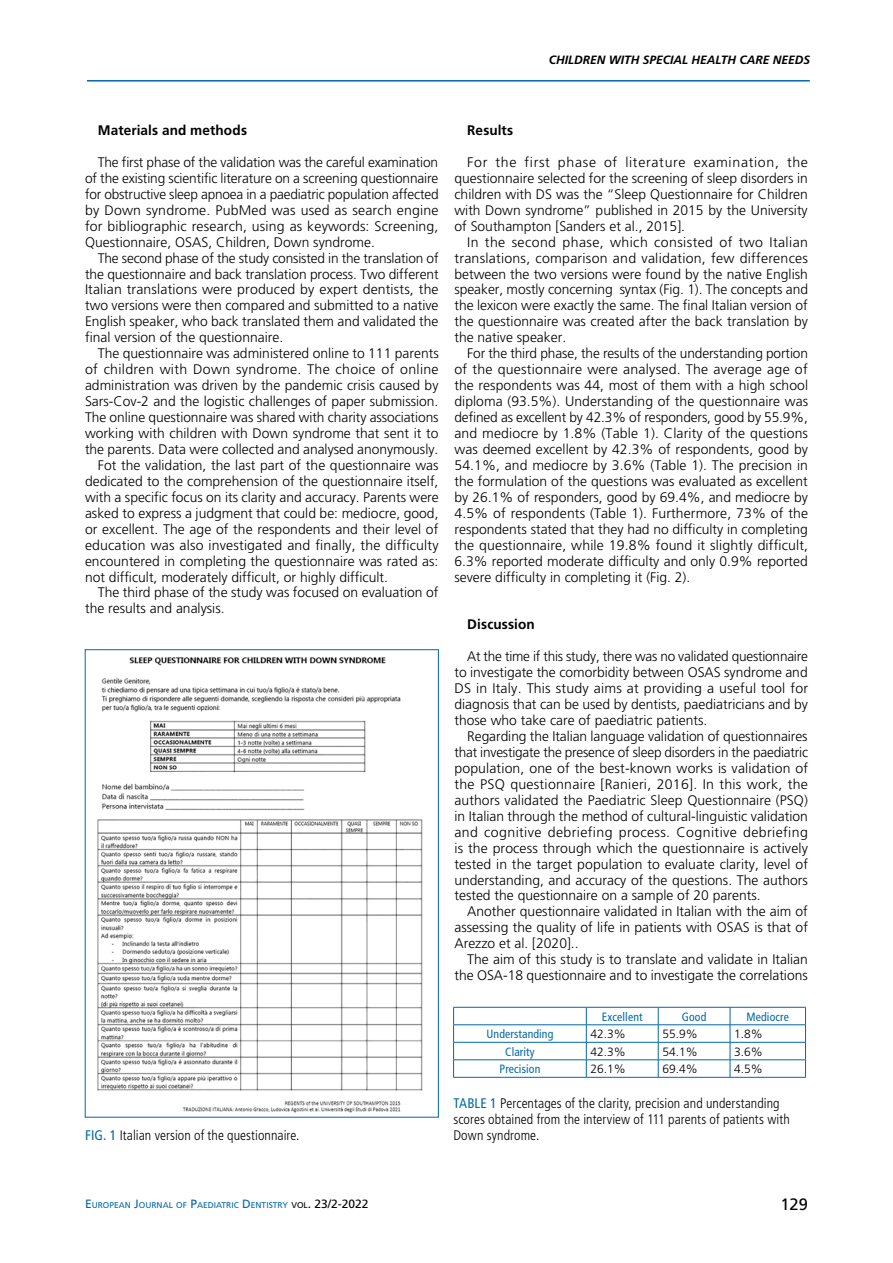
<style>
.page{position:relative;width:893px;height:1263px;background:#fff}
.page>*{position:absolute;margin:0;border:0;box-sizing:border-box;transform-origin:0 0}
.t1{font:16.5px "Frutiger LT Std";color:#000}
.t2{font:300 13.8px/15.9px "Frutiger LT Std";color:#000;text-align:justify}
.t3{font:300 condensed 13.8px/15.9px "Frutiger";letter-spacing:.005em;color:#000}
.t4{font:300 13.8px "Frutiger LT Std";letter-spacing:.02em;color:#000}
.t5{font:700 13.8px "Frutiger LT Std";letter-spacing:.01em;color:#000}
.t6{font:condensed 12px "Frutiger LT Std";letter-spacing:.01em;color:#0068a9}
.t7{font:300 12px "Frutiger LT Std";color:#000}
.t8{font:italic 700 12px "Frutiger LT Std";color:#000}
.t9{font:8.4px "Frutiger LT Std";color:#0068a9}
.s1{font-weight:400;color:#0068a9}
.s2{font-size:12px}
.s3{color:#000}
.s4{font-size:12px;color:#000}
</style>
<div class="page">
<hr style="left:87px;top:80px;width:723px;height:2px;background:#0068a9">
<img style="left:97px;top:657px;width:326px;height:456px">
<hr style="left:453px;top:1007px;width:133px;height:1px;background:#0068a9">
<hr style="left:586px;top:1007px;width:72px;height:1px;background:#0068a9">
<hr style="left:658px;top:1007px;width:72px;height:1px;background:#0068a9">
<hr style="left:730px;top:1007px;width:76px;height:1px;background:#0068a9">
<hr style="left:453px;top:1024px;width:133px;height:1px;background:#0068a9">
<hr style="left:586px;top:1024px;width:72px;height:1px;background:#0068a9">
<hr style="left:658px;top:1024px;width:72px;height:1px;background:#0068a9">
<hr style="left:730px;top:1024px;width:76px;height:1px;background:#0068a9">
<hr style="left:453px;top:1042px;width:133px;height:1px;background:#0068a9">
<hr style="left:586px;top:1042px;width:72px;height:1px;background:#0068a9">
<hr style="left:658px;top:1042px;width:72px;height:1px;background:#0068a9">
<hr style="left:730px;top:1042px;width:76px;height:1px;background:#0068a9">
<hr style="left:453px;top:1059px;width:133px;height:1px;background:#0068a9">
<svg style="left:453px;top:1007px;width:1px;height:70px"></svg>
<hr style="left:586px;top:1059px;width:72px;height:1px;background:#0068a9">
<svg style="left:586px;top:1007px;width:1px;height:70px"></svg>
<hr style="left:658px;top:1059px;width:72px;height:1px;background:#0068a9">
<svg style="left:658px;top:1007px;width:1px;height:70px"></svg>
<hr style="left:730px;top:1059px;width:76px;height:1px;background:#0068a9">
<svg style="left:730px;top:1007px;width:1px;height:70px"></svg>
<svg style="left:805px;top:1007px;width:1px;height:70px"></svg>
<hr style="left:453px;top:1077px;width:133px;height:1px;background:#0068a9">
<hr style="left:586px;top:1077px;width:72px;height:1px;background:#0068a9">
<hr style="left:658px;top:1077px;width:72px;height:1px;background:#0068a9">
<hr style="left:730px;top:1077px;width:76px;height:1px;background:#0068a9">
<p class="t8" style="left:549px;top:53px;width:263px">CHILDREN WITH SPECIAL HEALTH CARE NEEDS</p>
<p class="t5" style="left:98px;top:122px;width:151px">Materials and methods</p>
<p class="t2" style="left:85px;top:154px;width:355px;text-indent:13px">The first phase of the validation was the careful examination of the existing scientific literature on a screening questionnaire for obstructive sleep apnoea in a paediatric population affected by Down syndrome. PubMed was used as search engine for bibliographic research, using as keywords: Screening, Questionnaire, OSAS, Children, Down syndrome.</p>
<p class="t2" style="left:85px;top:250px;width:355px;text-indent:13px">The second phase of the study consisted in the translation of the questionnaire and back translation process. Two different Italian translations were produced by expert dentists, the two versions were then compared and submitted to a native English speaker, who back translated them and validated the final version of the questionnaire.</p>
<p class="t2" style="left:98px;top:346px;width:342px">The questionnaire was administered online to 111 parents</p>
<p class="t4" style="left:85px;top:362px;width:355px">of children with Down syndrome. The choice of online</p>
<p class="t2" style="left:85px;top:378px;width:355px">administration was driven by the pandemic crisis caused by</p>
<p class="t2" style="left:85px;top:394px;width:355px">Sars-Cov-2 and the logistic challenges of paper submission.</p>
<p class="t2" style="left:85px;top:409px;width:355px">The online questionnaire was shared with charity associations</p>
<p class="t2" style="left:85px;top:425px;width:355px">working with children with Down syndrome that sent it to</p>
<p class="t2" style="left:85px;top:441px;width:355px">the parents. Data were collected and analysed anonymously.</p>
<p class="t2" style="left:98px;top:457px;width:342px">Fot the validation, the last part of the questionnaire was</p>
<p class="t2" style="left:85px;top:473px;width:355px">dedicated to the comprehension of the questionnaire itself,</p>
<p class="t2" style="left:85px;top:489px;width:355px">with a specific focus on its clarity and accuracy. Parents were</p>
<p class="t2" style="left:85px;top:505px;width:355px">asked to express a judgment that could be: mediocre, good,</p>
<p class="t2" style="left:85px;top:521px;width:355px">or excellent. The age of the respondents and their level of</p>
<p class="t2" style="left:85px;top:537px;width:355px">education was also investigated and finally, the difficulty</p>
<p class="t2" style="left:85px;top:553px;width:355px">encountered in completing the questionnaire was rated as:</p>
<p class="t2" style="left:85px;top:569px;width:304px">not difficult, moderately difficult, or highly difficult.</p>
<p class="t2" style="left:98px;top:585px;width:342px">The third phase of the study was focused on evaluation of</p>
<p class="t2" style="left:85px;top:601px;width:141px">the results and analysis.</p>
<p class="t3" style="left:85px;top:1127px;width:216px"><span class="s1">FIG. 1</span> Italian version of the questionnaire.</p>
<p class="t5" style="left:467px;top:122px;width:47px">Results</p>
<p class="t2" style="left:454px;top:154px;width:355px;text-indent:13px">For the first phase of literature examination, the questionnaire selected for the screening of sleep disorders in children with DS was the “Sleep Questionnaire for Children with Down syndrome” published in 2015 by the University of Southampton [Sanders et al., 2015].</p>
<p class="t2" style="left:454px;top:234px;width:355px;text-indent:13px">In the second phase, which consisted of two Italian translations, comparison and validation, few differences between the two versions were found by the native English speaker, mostly concerning syntax (Fig. 1). The concepts and the lexicon were exactly the same. The final Italian version of the questionnaire was created after the back translation by the native speaker.</p>
<p class="t2" style="left:454px;top:346px;width:355px;text-indent:13px">For the third phase, the results of the understanding portion of the questionnaire were analysed. The average age of the respondents was 44, most of them with a high school diploma (93.5%). Understanding of the questionnaire was defined as excellent by 42.3% of responders, good by 55.9%, and mediocre by 1.8% (Table 1). Clarity of the questions was deemed excellent by 42.3% of respondents, good by 54.1%, and mediocre by 3.6% (Table 1). The precision in the formulation of the questions was evaluated as excellent by 26.1% of responders, good by 69.4%, and mediocre by 4.5% of respondents (Table 1). Furthermore, 73% of the respondents stated that they had no difficulty in completing the questionnaire, while 19.8% found it slightly difficult, 6.3% reported moderate difficulty and only 0.9% reported severe difficulty in completing it (Fig. 2).</p>
<p class="t5" style="left:467px;top:616px;width:69px">Discussion</p>
<p class="t2" style="left:454px;top:649px;width:355px;text-indent:13px">At the time if this study, there was no validated questionnaire to investigate the comorbidity between OSAS syndrome and DS in Italy. This study aims at providing a useful tool for diagnosis that can be used by dentists, paediatricians and by those who take care of paediatric patients.</p>
<p class="t2" style="left:454px;top:728px;width:355px;text-indent:13px">Regarding the Italian language validation of questionnaires that investigate the presence of sleep disorders in the paediatric population, one of the best-known works is validation of the PSQ questionnaire [Ranieri, 2016]. In this work, the authors validated the Paediatric Sleep Questionnaire (PSQ) in Italian through the method of cultural-linguistic validation and cognitive debriefing process. Cognitive debriefing is the process through which the questionnaire is actively tested in the target population to evaluate clarity, level of understanding, and accuracy of the questions. The authors tested the questionnaire on a sample of 20 parents.</p>
<p class="t2" style="left:454px;top:904px;width:355px;text-indent:13px">Another questionnaire validated in Italian with the aim of assessing the quality of life in patients with OSAS is that of Arezzo et al. [2020]..</p>
<p class="t2" style="left:454px;top:952px;width:355px;text-align:right">The aim of this study is to translate and validate in Italian the OSA-18 questionnaire and to investigate the correlations</p>
<p class="t6" style="left:602px;top:1009px;width:42px">Excellent</p>
<p class="t6" style="left:682px;top:1009px;width:26px">Good</p>
<p class="t6" style="left:747px;top:1009px;width:44px">Mediocre</p>
<p class="t6" style="left:486px;top:1027px;width:68px">Understanding</p>
<p class="t7" style="left:591px;top:1027px;width:37px">42.3%</p>
<p class="t7" style="left:662px;top:1027px;width:37px">55.9%</p>
<p class="t7" style="left:734px;top:1027px;width:30px">1.8%</p>
<p class="t6" style="left:505px;top:1044px;width:31px">Clarity</p>
<p class="t7" style="left:591px;top:1044px;width:37px">42.3%</p>
<p class="t7" style="left:662px;top:1044px;width:37px">54.1%</p>
<p class="t7" style="left:734px;top:1044px;width:30px">3.6%</p>
<p class="t6" style="left:500px;top:1062px;width:42px">Precision</p>
<p class="t7" style="left:591px;top:1062px;width:37px">26.1%</p>
<p class="t7" style="left:662px;top:1062px;width:37px">69.4%</p>
<p class="t7" style="left:734px;top:1062px;width:30px">4.5%</p>
<p class="t3" style="left:453px;top:1095px;width:338px"><span class="s1">TABLE 1</span> Percentages of the clarity, precision and understanding scores obtained from the interview of 111 parents of patients with<br>Down syndrome.</p>
<p class="t9" style="left:85px;top:1200px;width:285px"><span class="s2">E</span>UROPEAN <span class="s2">J</span>OURNAL OF <span class="s2">P</span>AE DIATRIC <span class="s2">D</span> E NTISTRY <span class="s3">VOL</span><span class="s4">. 23/2-2022</span></p>
<p class="t1" style="left:780px;top:1194px;width:29px">129</p>
</div>
